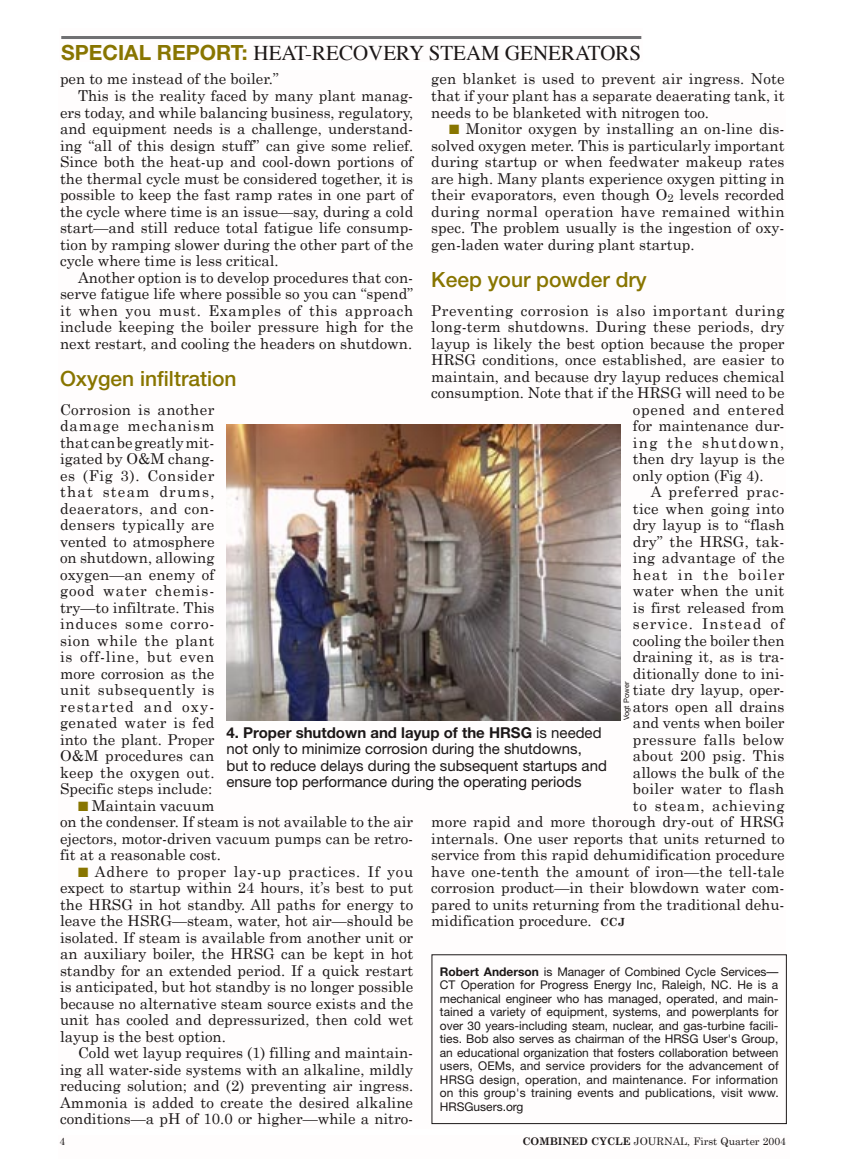
<style>
.page{position:relative;width:864px;height:1175px;background:#fff}
.page>*{position:absolute;margin:0;border:0;box-sizing:border-box;transform-origin:0 0}
.t1{font:21px "Times";color:#1c1818}
.subhead{font:500 21px "Helvetica Neue";color:#887500}
.text-2{font:15px/16.5px "Century Schoolbook";color:#1c1818;text-align:justify}
.TEXT-1{font:15px/16.5px "Century Schoolbook";letter-spacing:.005em;color:#1c1818;text-align:justify}
.t2{font:15px/16.5px "Helvetica Neue";color:#1c1818}
.text-2-2{font:15px "Century Schoolbook";letter-spacing:.02em;color:#1c1818}
.TEXT-1-2{font:15px "Century Schoolbook";letter-spacing:.04em;color:#1c1818}
.text-2-3{font:15px "Century Schoolbook";letter-spacing:.035em;color:#1c1818}
.text-2-4{font:15px "Century Schoolbook";letter-spacing:.075em;color:#1c1818}
.text-2-5{font:15px "Century Schoolbook";letter-spacing:.05em;color:#1c1818}
.TEXT-1-3{font:15px "Century Schoolbook";letter-spacing:.045em;color:#1c1818}
.TEXT-1-4{font:15px "Century Schoolbook";letter-spacing:.085em;color:#1c1818}
.text-2-6{font:15px "Century Schoolbook";letter-spacing:.045em;color:#1c1818}
.text-2-7{font:15px "Century Schoolbook";letter-spacing:.09em;color:#1c1818}
.bio{font:12px/13.5px "Helvetica Neue";letter-spacing:.015em;color:#1c1818;text-align:justify}
.t3{font:10.5px "Century Schoolbook";color:#1c1818}
.credit{font:7.5px "Helvetica Neue";color:#1c1818}
.s1{font-family:"Helvetica Neue";font-weight:700;color:#887500}
.s2{color:#887500}
.s3{font-weight:700;font-size:11.25px}
.s4{font-weight:700}
</style>
<div class="page">
<hr style="left:61px;top:36px;width:580px;height:3px;background:#707072">
<img style="left:226px;top:425px;width:395px;height:295px">
<div style="left:432px;top:954px;width:355px;height:170px;border:1px solid #1c1818"></div>
<h1 class="t1" style="left:61px;top:40px;width:582px"><span class="s1">SPECIAL REPORT:</span> HEAT-RECOVERY STEAM GENERATORS</h1>
<p class="TEXT-1" style="left:60px;top:70px;width:220px">pen to me instead of the boiler.”</p>
<p class="text-2" style="left:60px;top:87px;width:355px;text-indent:18px">This is the reality faced by many plant manag&shy;ers today, and while balancing business, regulatory, and equipment needs is a challenge, understand&shy;ing “all of this design stuff” can give some relief.<br>Since both the heat-up and cool-down portions of the thermal cycle must be considered together, it is possible to keep the fast ramp rates in one part of the cycle where time is an issue—say, during a cold start—and still reduce total fatigue life consump&shy;tion by ramping slower during the other part of the cycle where time is less critical.</p>
<p class="text-2" style="left:60px;top:268px;width:355px;text-indent:18px">Another option is to develop procedures that con&shy;serve fatigue life where possible so you can “spend” it when you must. Examples of this approach include keeping the boiler pressure high for the next restart, and cooling the headers on shutdown.</p>
<p class="subhead" style="left:60px;top:366px;width:178px">Oxygen infiltration</p>
<p class="TEXT-1" style="left:60px;top:400px;width:156px">Corrosion is another damage mechanism that can be greatly mit&shy;igated by O&amp;M chang&shy;es (Fig 3). Consider that steam drums, deaerators, and con&shy;densers typically are vented to atmosphere on shutdown, allowing oxygen—an enemy of good water chemis&shy;try—to infiltrate. This induces some corro&shy;sion while the plant is off-line, but even more corrosion as the unit subsequently is restarted and oxy&shy;genated water is fed into the plant. Proper O&amp;M procedures can keep the oxygen out.<br>Specific steps include:</p>
<p class="text-2" style="left:60px;top:796px;width:355px;text-align:left;text-indent:18px"><span class="s2">■</span> Maintain vacuum<br>on the condenser. If steam is not available to the air ejectors, motor-driven vacuum pumps can be retro&shy;fit at a reasonable cost.</p>
<p class="text-2" style="left:60px;top:862px;width:355px;text-indent:18px"><span class="s2">■</span> Adhere to proper lay-up practices. If you expect to startup within 24 hours, it’s best to put the HRSG in hot standby. All paths for energy to leave the HSRG—steam, water, hot air—should be isolated. If steam is available from another unit or an auxiliary boiler, the HRSG can be kept in hot standby for an extended period. If a quick restart is anticipated, but hot standby is no longer possible because no alternative steam source exists and the unit has cooled and depressurized, then cold wet layup is the best option.</p>
<p class="text-2" style="left:60px;top:1044px;width:355px;text-indent:18px">Cold wet layup requires (1) filling and maintain&shy;ing all water-side systems with an alkaline, mildly reducing solution; and (2) preventing air ingress.<br>Ammonia is added to create the desired alkaline conditions—a pH of 10.0 or higher—while a nitro-</p>
<p class="text-2" style="left:431px;top:70px;width:355px">gen blanket is used to prevent air ingress. Note that if your plant has a separate deaerating tank, it needs to be blanketed with nitrogen too.</p>
<p class="text-2" style="left:431px;top:120px;width:355px;text-indent:18px"><span class="s2">■</span> Monitor oxygen by installing an on-line dis&shy;solved oxygen meter. This is particularly important during startup or when feedwater makeup rates are high. Many plants experience oxygen pitting in their evaporators, even though O<sub>2</sub> levels recorded during normal operation have remained within spec. The problem usually is the ingestion of oxy&shy;gen-laden water during plant startup.</p>
<p class="subhead" style="left:431px;top:267px;width:217px">Keep your powder dry</p>
<p class="TEXT-1-2" style="left:431px;top:301px;width:355px">Preventing corrosion is also important during</p>
<p class="TEXT-1" style="left:431px;top:318px;width:355px">long-term shutdowns. During these periods, dry</p>
<p class="TEXT-1" style="left:431px;top:334px;width:355px">layup is likely the best option because the proper</p>
<p class="TEXT-1" style="left:431px;top:351px;width:355px">HRSG conditions, once established, are easier to</p>
<p class="TEXT-1" style="left:431px;top:367px;width:355px">maintain, and because dry layup reduces chemical</p>
<p class="TEXT-1" style="left:431px;top:384px;width:355px">consumption. Note that if the HRSG will need to be</p>
<p class="TEXT-1-3" style="left:633px;top:400px;width:153px">opened and entered</p>
<p class="TEXT-1" style="left:633px;top:417px;width:153px">for maintenance dur-</p>
<p class="TEXT-1-4" style="left:633px;top:433px;width:153px">ing the shutdown,</p>
<p class="TEXT-1" style="left:633px;top:450px;width:153px">then dry layup is the</p>
<p class="TEXT-1" style="left:633px;top:466px;width:132px">only option (Fig 4).</p>
<p class="text-2-6" style="left:651px;top:482px;width:135px">A preferred prac-</p>
<p class="text-2-2" style="left:633px;top:499px;width:153px">tice when going into</p>
<p class="text-2" style="left:633px;top:516px;width:153px">dry layup is to “flash</p>
<p class="text-2" style="left:633px;top:532px;width:153px">dry” the HRSG, tak-</p>
<p class="text-2" style="left:633px;top:549px;width:153px">ing advantage of the</p>
<p class="text-2-7" style="left:633px;top:565px;width:153px">heat in the boiler</p>
<p class="text-2" style="left:633px;top:582px;width:153px">water when the unit</p>
<p class="text-2" style="left:633px;top:598px;width:153px">is first released from</p>
<p class="text-2-4" style="left:633px;top:614px;width:153px">service. Instead of</p>
<p class="text-2" style="left:633px;top:631px;width:153px">cooling the boiler then</p>
<p class="text-2" style="left:633px;top:648px;width:153px">draining it, as is tra-</p>
<p class="text-2" style="left:633px;top:664px;width:153px">ditionally done to ini-</p>
<p class="text-2" style="left:633px;top:681px;width:153px">tiate dry layup, oper-</p>
<p class="text-2" style="left:633px;top:697px;width:153px">ators open all drains</p>
<p class="text-2" style="left:633px;top:714px;width:153px">and vents when boiler</p>
<p class="text-2-3" style="left:633px;top:730px;width:153px">pressure falls below</p>
<p class="text-2-2" style="left:633px;top:746px;width:153px">about 200 psig. This</p>
<p class="text-2" style="left:633px;top:763px;width:153px">allows the bulk of the</p>
<p class="text-2-2" style="left:633px;top:779px;width:153px">boiler water to flash</p>
<p class="text-2-5" style="left:633px;top:796px;width:153px">to steam, achieving</p>
<p class="text-2" style="left:431px;top:813px;width:355px">more rapid and more thorough dry-out of HRSG</p>
<p class="text-2" style="left:431px;top:829px;width:355px">internals. One user reports that units returned to</p>
<p class="text-2" style="left:431px;top:846px;width:355px">service from this rapid dehumidification procedure</p>
<p class="text-2" style="left:431px;top:862px;width:355px">have one-tenth the amount of iron—the tell-tale</p>
<p class="text-2" style="left:431px;top:879px;width:355px">corrosion product—in their blowdown water com-</p>
<p class="text-2" style="left:431px;top:895px;width:355px">pared to units returning from the traditional dehu-</p>
<p class="text-2" style="left:431px;top:912px;width:195px">midification procedure. <span class="s3">CCJ</span></p>
<p class="credit" style="left:622px;top:720px;width:40px;rotate:-90deg">Vogt Power</p>
<p class="t2" style="left:226px;top:724px;width:382px"><span class="s4">4. Proper shutdown and layup of the HRSG</span> is needed not only to minimize corrosion during the shutdowns, but to reduce delays during the subsequent startups and ensure top performance during the operating periods</p>
<p class="bio" style="left:440px;top:964px;width:340px"><span class="s4">Robert Anderson</span> is Manager of Combined Cycle Services— CT Operation for Progress Energy Inc, Raleigh, NC. He is a mechanical engineer who has managed, operated, and main&shy;tained a variety of equipment, systems, and powerplants for over 30 years-including steam, nuclear, and gas-turbine facili&shy;ties. Bob also serves as chairman of the HRSG User's Group, an educational organization that fosters collaboration between users, OEMs, and service providers for the advancement of HRSG design, operation, and maintenance. For information on this group's training events and publications, visit www.<br>HRSGusers.org</p>
<p class="t3" style="left:59px;top:1134px;width:7px">4</p>
<p class="t3" style="left:522px;top:1134px;width:265px"><span class="s4">COMBINED CYCLE</span> JOURNAL, First Quarter 2004</p>
</div>
